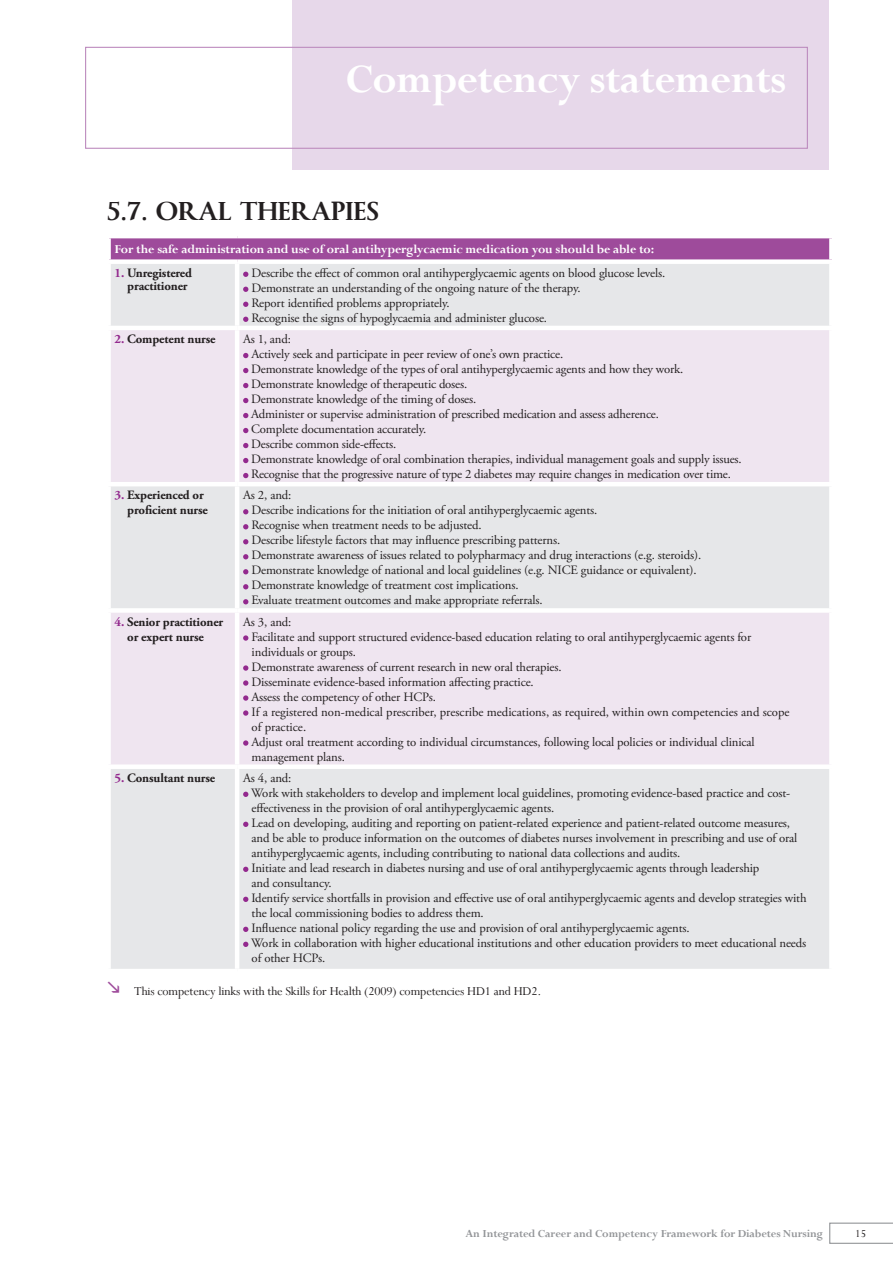
<style>
.page{position:relative;width:893px;height:1263px;background:#fff}
.page>*{position:absolute;margin:0;border:0;box-sizing:border-box;transform-origin:0 0}
.t1{font:700 45px "Perpetua";letter-spacing:-.015em;color:#fff}
.t2{font:700 24px "Byington";color:#231f20}
.t3{font:700 13.5px "Perpetua";letter-spacing:-.01em;color:#fff}
.t4{font:13.5px "Perpetua";letter-spacing:-.01em;color:#231f20}
.t5{font:12.75px/15px "Adobe Garamond Pro";letter-spacing:-.01em;color:#231f20}
.t6{font:700 12.75px/15px "Adobe Garamond Pro";letter-spacing:-.01em;color:#231f20}
.t7{font:700 12px "Perpetua";letter-spacing:-.01em;color:#939598}
.t8{font:12px "Perpetua";color:#231f20}
.s1{color:#93298e}
</style>
<div class="page">
<div style="left:292px;top:0;width:537px;height:170px;background:#e7d8ea"></div>
<svg style="left:829px;top:1222px;width:64px;height:22px"></svg>
<div style="left:85px;top:47px;width:723px;height:102px;border:1px solid #be8dbf"></div>
<div style="left:109px;top:236px;width:722px;height:26px;background:#9e4b9b"></div>
<div style="left:111px;top:264px;width:718px;height:705px;background:#e6e7e9"></div>
<svg style="left:111px;top:330px;width:718px;height:434px;background:#ece5ee"></svg>
<hr style="left:106px;top:234px;width:131px;height:4px;background:#fff">
<div style="left:106px;top:238px;width:5px;height:21px;background:#fff"></div>
<hr style="left:237px;top:234px;width:597px;height:4px;background:#fff">
<div style="left:829px;top:238px;width:5px;height:21px;background:#fff"></div>
<div style="left:106px;top:259px;width:131px;height:5px;background:#fff"></div>
<div style="left:237px;top:259px;width:597px;height:5px;background:#fff"></div>
<hr style="left:235px;top:264px;width:4px;height:62px;background:#fff">
<hr style="left:106px;top:326px;width:131px;height:4px;background:#fff">
<hr style="left:237px;top:326px;width:597px;height:4px;background:#fff">
<hr style="left:235px;top:330px;width:4px;height:152px;background:#fff">
<hr style="left:106px;top:482px;width:131px;height:4px;background:#fff">
<hr style="left:237px;top:482px;width:597px;height:4px;background:#fff">
<hr style="left:235px;top:486px;width:4px;height:122px;background:#fff">
<div style="left:106px;top:608px;width:131px;height:5px;background:#fff"></div>
<div style="left:237px;top:608px;width:597px;height:5px;background:#fff"></div>
<hr style="left:235px;top:613px;width:4px;height:151px;background:#fff">
<div style="left:106px;top:764px;width:131px;height:5px;background:#fff"></div>
<div style="left:237px;top:764px;width:597px;height:5px;background:#fff"></div>
<hr style="left:235px;top:769px;width:4px;height:200px;background:#fff">
<svg style="left:243px;top:272px;width:5px;height:5px"></svg>
<svg style="left:243px;top:287px;width:5px;height:5px"></svg>
<svg style="left:243px;top:302px;width:5px;height:5px"></svg>
<svg style="left:243px;top:317px;width:5px;height:5px"></svg>
<svg style="left:243px;top:353px;width:5px;height:5px"></svg>
<svg style="left:243px;top:368px;width:5px;height:5px"></svg>
<svg style="left:243px;top:383px;width:5px;height:5px"></svg>
<svg style="left:243px;top:398px;width:5px;height:5px"></svg>
<svg style="left:243px;top:413px;width:5px;height:5px"></svg>
<svg style="left:243px;top:428px;width:5px;height:5px"></svg>
<svg style="left:243px;top:443px;width:5px;height:5px"></svg>
<svg style="left:243px;top:458px;width:5px;height:5px"></svg>
<svg style="left:243px;top:473px;width:5px;height:5px"></svg>
<svg style="left:243px;top:509px;width:5px;height:5px"></svg>
<svg style="left:243px;top:524px;width:5px;height:5px"></svg>
<svg style="left:243px;top:539px;width:5px;height:5px"></svg>
<svg style="left:243px;top:554px;width:5px;height:5px"></svg>
<svg style="left:243px;top:569px;width:5px;height:5px"></svg>
<svg style="left:243px;top:584px;width:5px;height:5px"></svg>
<svg style="left:243px;top:599px;width:5px;height:5px"></svg>
<svg style="left:243px;top:635px;width:5px;height:6px"></svg>
<svg style="left:243px;top:665px;width:5px;height:6px"></svg>
<svg style="left:243px;top:680px;width:5px;height:6px"></svg>
<svg style="left:243px;top:695px;width:5px;height:6px"></svg>
<svg style="left:243px;top:710px;width:5px;height:6px"></svg>
<svg style="left:243px;top:740px;width:5px;height:6px"></svg>
<svg style="left:243px;top:792px;width:5px;height:5px"></svg>
<svg style="left:243px;top:822px;width:5px;height:5px"></svg>
<svg style="left:243px;top:867px;width:5px;height:5px"></svg>
<svg style="left:243px;top:897px;width:5px;height:5px"></svg>
<svg style="left:243px;top:927px;width:5px;height:5px"></svg>
<svg style="left:243px;top:942px;width:5px;height:5px"></svg>
<h1 class="t1" style="left:346px;top:51px;width:442px">Competency statements</h1>
<h2 class="t2" style="left:106px;top:196px;width:273px">5.7. ORAL THERAPIES</h2>
<p class="t3" style="left:115px;top:241px;width:541px">For the safe administration and use of oral antihyperglycaemic medication you should be able to:</p>
<p class="t6" style="left:127px;top:266px;width:66px;line-height:13.5px;text-indent:-13px"><span class="s1">1.</span> Unregistered practitioner</p>
<p class="t5" style="left:251px;top:266px;width:415px">Describe the effect of common oral antihyperglycaemic agents on blood glucose levels.<br>Demonstrate an understanding of the ongoing nature of the therapy.<br>Report identified problems appropriately.<br>Recognise the signs of hypoglycaemia and administer glucose.</p>
<p class="t6" style="left:115px;top:332px;width:103px"><span class="s1">2.</span> Competent nurse</p>
<p class="t5" style="left:251px;top:332px;width:492px;text-indent:-8px">As 1, and:<br>Actively seek and participate in peer review of one’s own practice.<br>Demonstrate knowledge of the types of oral antihyperglycaemic agents and how they work.<br>Demonstrate knowledge of therapeutic doses.<br>Demonstrate knowledge of the timing of doses.<br>Administer or supervise administration of prescribed medication and assess adherence.<br>Complete documentation accurately.<br>Describe common side-effects.<br>Demonstrate knowledge of oral combination therapies, individual management goals and supply issues.<br>Recognise that the progressive nature of type 2 diabetes may require changes in medication over time.</p>
<p class="t6" style="left:127px;top:488px;width:82px;text-indent:-13px"><span class="s1">3.</span> Experienced or proficient nurse</p>
<p class="t5" style="left:251px;top:488px;width:451px;text-indent:-8px">As 2, and:<br>Describe indications for the initiation of oral antihyperglycaemic agents.<br>Recognise when treatment needs to be adjusted.<br>Describe lifestyle factors that may influence prescribing patterns.<br>Demonstrate awareness of issues related to polypharmacy and drug interactions (e.g. steroids).<br>Demonstrate knowledge of national and local guidelines (e.g. NICE guidance or equivalent).<br>Demonstrate knowledge of treatment cost implications.<br>Evaluate treatment outcomes and make appropriate referrals.</p>
<p class="t6" style="left:115px;top:614px;width:110px;text-align:center"><span class="s1">4.</span> Senior practitioner or expert nurse</p>
<p class="t5" style="left:251px;top:615px;width:540px;text-indent:-8px">As 3, and:<br>Facilitate and support structured evidence-based education relating to oral antihyperglycaemic agents for individuals or groups.<br>Demonstrate awareness of current research in new oral therapies.<br>Disseminate evidence-based information affecting practice.<br>Assess the competency of other HCPs.<br>If a registered non-medical prescriber, prescribe medications, as required, within own competencies and scope of practice.<br>Adjust oral treatment according to individual circumstances, following local policies or individual clinical management plans.</p>
<p class="t6" style="left:115px;top:771px;width:102px"><span class="s1">5.</span> Consultant nurse</p>
<p class="t5" style="left:251px;top:771px;width:557px;text-indent:-8px">As 4, and:<br>Work with stakeholders to develop and implement local guidelines, promoting evidence-based practice and cost&shy;effectiveness in the provision of oral antihyperglycaemic agents.<br>Lead on developing, auditing and reporting on patient-related experience and patient-related outcome measures, and be able to produce information on the outcomes of diabetes nurses involvement in prescribing and use of oral antihyperglycaemic agents, including contributing to national data collections and audits.<br>Initiate and lead research in diabetes nursing and use of oral antihyperglycaemic agents through leadership<br>and consultancy.<br>Identify service shortfalls in provision and effective use of oral antihyperglycaemic agents and develop strategies with the local commissioning bodies to address them.<br>Influence national policy regarding the use and provision of oral antihyperglycaemic agents.<br>Work in collaboration with higher educational institutions and other education providers to meet educational needs of other HCPs.</p>
<p class="t4" style="left:134px;top:983px;width:409px">This competency links with the Skills for Health (2009) competencies HD1 and HD2.</p>
<p class="t7" style="left:465px;top:1225px;width:359px">An Integrated Career and Competency Framework for Diabetes Nursing</p>
<p class="t8" style="left:855px;top:1225px;width:12px">15</p>
</div>
